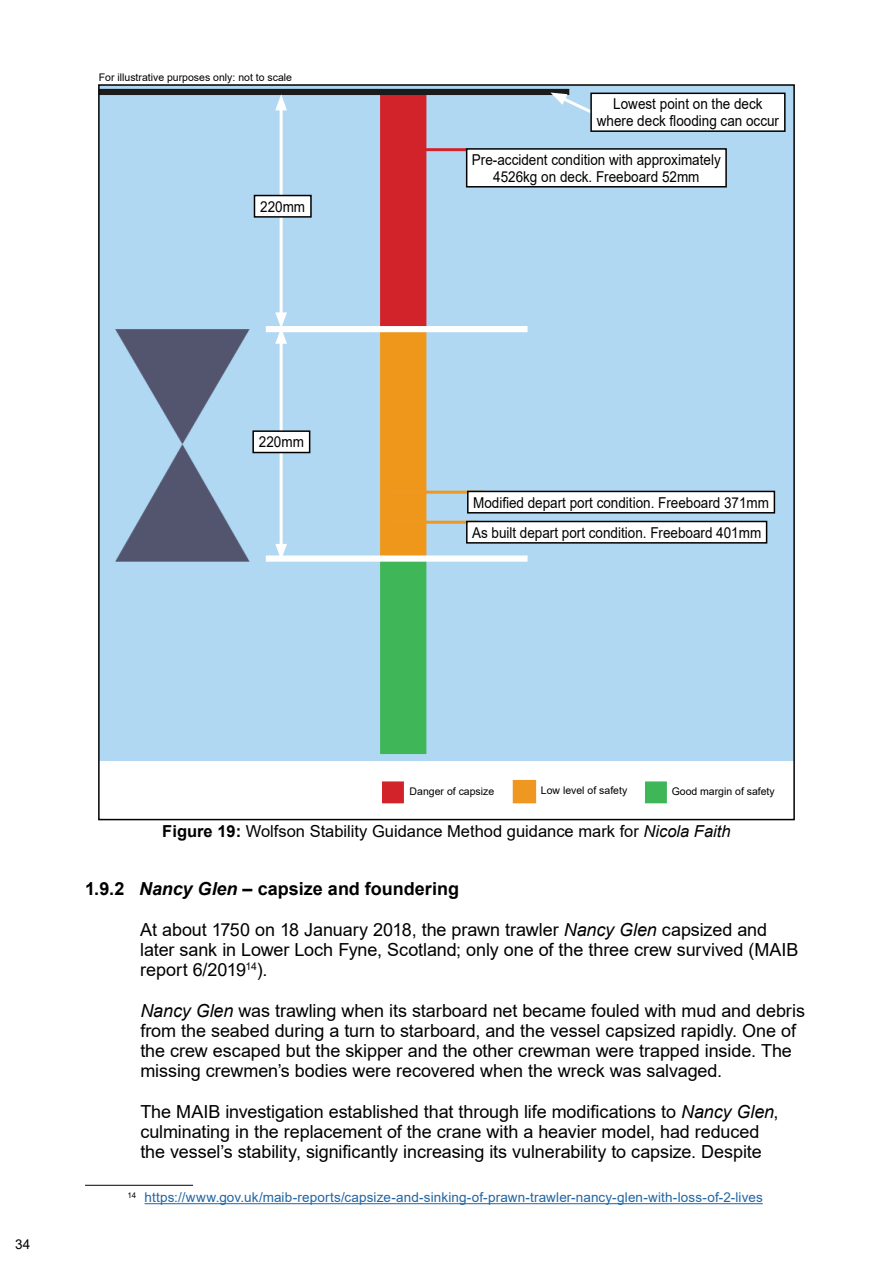
<style>
.page{position:relative;width:893px;height:1263px;background:#fff}
.page>*{position:absolute;margin:0;border:0;box-sizing:border-box;transform-origin:0 0}
.t1{font:18px/20.2px "Arial MT2";letter-spacing:-.005em;color:#000}
.t2{font:18px/20.2px "Arial";letter-spacing:-.005em;color:#000}
.t3{font:700 18px "Arial";color:#000}
.t4{font:16.5px "Arial MT2";color:#000}
.t5{font:15px/16.5px "Arial MT2";color:#000;text-align:center;scale:.9 1}
.t6{font:15px "Arial";color:#000;scale:.9 1}
.t7{font:13.5px "Arial MT2";letter-spacing:.005em;color:#2065a3}
.t8{font:13.5px "Arial MT2";color:#000}
.Fig_CourtesyText{font:10.5px "Arial MT2";color:#000}
.t9{font:10.5px "Arial";color:#000}
.s1{font-family:"Arial";font-weight:700}
.s2{font-family:"Arial";font-style:italic}
.s3{font-style:italic}
.s4{font-family:"Arial MT2"}
</style>
<div class="page">
<hr style="left:85px;top:1185px;width:108px;height:1px;background:#000">
<hr style="left:145px;top:1203px;width:618px;height:1px;background:#2065a3">
<svg style="left:98px;top:84px;width:697px;height:737px;background:#b1cddf"></svg>
<svg style="left:550px;top:93px;width:40px;height:28px"></svg>
<div style="left:591px;top:93px;width:194px;height:38px;background:#fff"></div>
<div style="left:590px;top:93px;width:196px;height:39px;border:2px solid #000"></div>
<hr style="left:280px;top:105px;width:3px;height:213px;background:#fff">
<svg style="left:275px;top:94px;width:12px;height:16px"></svg>
<hr style="left:280px;top:338px;width:3px;height:212px;background:#fff">
<svg style="left:275px;top:544px;width:12px;height:16px"></svg>
<svg style="left:275px;top:312px;width:12px;height:32px"></svg>
<div style="left:254px;top:196px;width:57px;height:21px;background:#fff"></div>
<div style="left:254px;top:195px;width:58px;height:23px;border:2px solid #000"></div>
<div style="left:253px;top:431px;width:57px;height:21px;background:#fff"></div>
<div style="left:252px;top:430px;width:58px;height:23px;border:2px solid #000"></div>
<hr style="left:388px;top:491px;width:95px;height:3px;background:#ee9721">
<hr style="left:388px;top:148px;width:78px;height:3px;background:#d2232a">
<hr style="left:388px;top:521px;width:90px;height:3px;background:#ee9721">
<div style="left:468px;top:491px;width:306px;height:22px;background:#fff"></div>
<div style="left:467px;top:491px;width:308px;height:22px;border:2px solid #000"></div>
<div style="left:467px;top:521px;width:300px;height:22px;background:#fff"></div>
<div style="left:466px;top:521px;width:301px;height:23px;border:2px solid #000"></div>
<div style="left:467px;top:149px;width:259px;height:38px;background:#fff"></div>
<div style="left:466px;top:148px;width:261px;height:40px;border:2px solid #000"></div>
<div style="left:645px;top:781px;width:22px;height:22px;background:#3fb759;border:2px solid #3fb759"></div>
<div style="left:513px;top:780px;width:23px;height:23px;background:#ee9721"></div>
<div style="left:382px;top:781px;width:22px;height:22px;background:#d2232a;border:2px solid #d2232a"></div>
<p class="Fig_CourtesyText" style="left:99px;top:70px;width:195px">For illustrative purposes only: not to scale</p>
<p class="t5" style="left:260px;top:198px;width:52px">220mm</p>
<p class="t5" style="left:259px;top:434px;width:52px">220mm</p>
<p class="t5" style="left:613px;top:96px;width:167px">Lowest point on the deck</p>
<p class="t6" style="left:597px;top:110px;width:204px">where deck flooding can occur</p>
<p class="t5" style="left:472px;top:151px;width:278px">Pre-accident condition with approximately<br>4526kg on deck. Freeboard 52mm</p>
<p class="t6" style="left:473px;top:492px;width:330px">Modified depart port condition. Freeboard 371mm</p>
<p class="t5" style="left:472px;top:524px;width:323px">As built depart port condition. Freeboard 401mm</p>
<p class="t8" style="left:15px;top:1235px;width:17px">34</p>
<p class="t9" style="left:410px;top:784px;width:86px">Danger of capsize</p>
<p class="Fig_CourtesyText" style="left:541px;top:783px;width:88px">Low level of safety</p>
<p class="Fig_CourtesyText" style="left:672px;top:784px;width:105px">Good margin of safety</p>
<p class="t4" style="left:162px;top:820px;width:570px"><span class="s1">Figure 19:</span> Wolfson Stability Guidance Method guidance mark for <span class="s2">Nicola Faith</span></p>
<h3 class="t3" style="left:85px;top:876px;width:375px">1.9.2 <span class="s3">Nancy Glen</span> – capsize and foundering</h3>
<p class="t1" style="left:140px;top:919px;width:660px">At about 1750 on 18 January 2018, the prawn trawler <span class="s2">Nancy Glen</span> capsized and later sank in Lower Loch Fyne, Scotland; only one of the three crew survived (MAIB report 6/2019<sup>14</sup>).</p>
<p class="t1" style="left:140px;top:1000px;width:666px"><span class="s2">Nancy Glen</span> was trawling when its starboard net became fouled with mud and debris from the seabed during a turn to starboard, and the vessel capsized rapidly. One of the crew escaped but the skipper and the other crewman were trapped inside. The missing crewmen’s bodies were recovered when the wreck was salvaged.</p>
<p class="t2" style="left:140px;top:1101px;width:640px">The MAIB investigation established that through life modifications to <span class="s3">Nancy Glen</span><span class="s4">, culminating in the replacement of the crane with a heavier model, had reduced </span>the vessel’s stability, significantly increasing its vulnerability to capsize. Despite</p>
<p class="t7" style="left:128px;top:1188px;width:637px"><sup>14</sup> https://www.gov.uk/maib-reports/capsize-and-sinking-of-prawn-trawler-nancy-glen-with-loss-of-2-lives</p>
</div>
